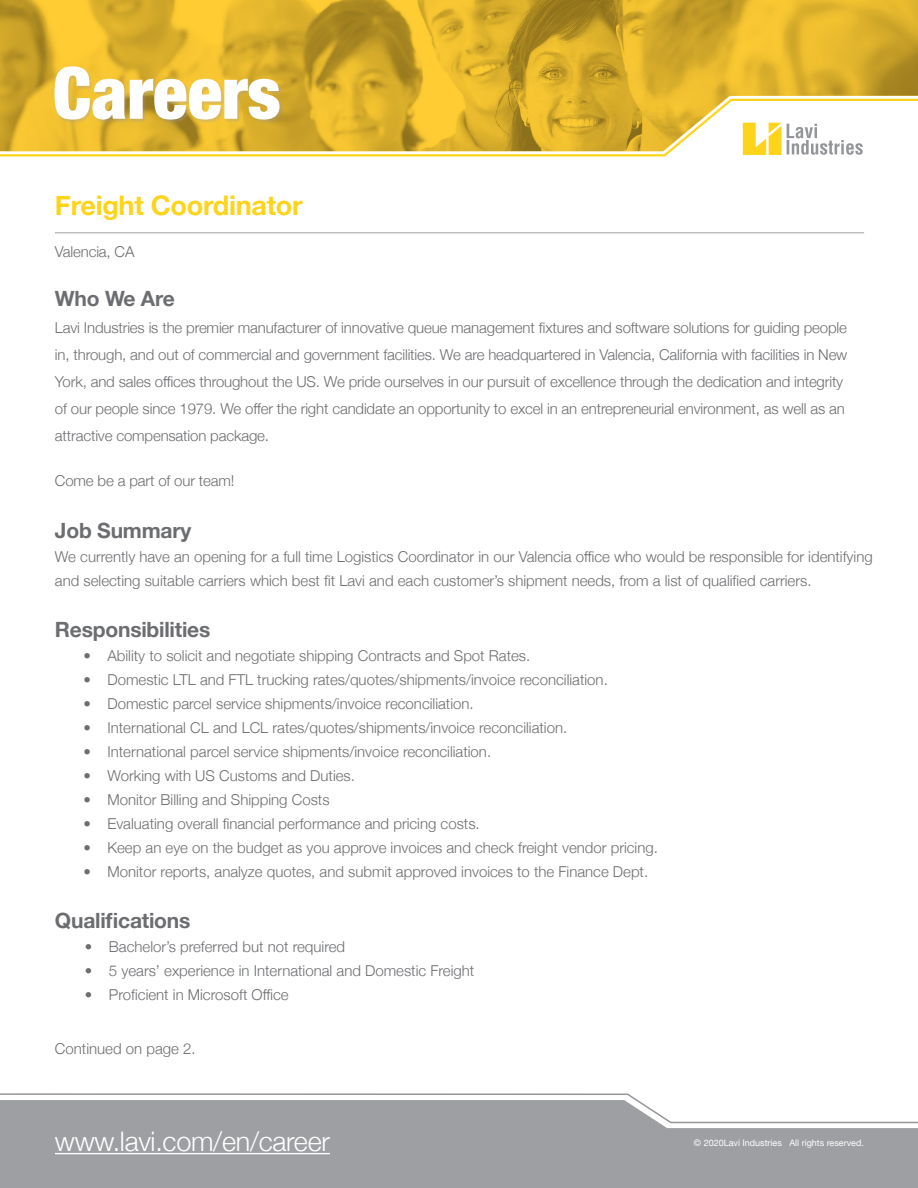
<style>
.page{position:relative;width:918px;height:1188px;background:#fff}
.page>*{position:absolute;margin:0;border:0;box-sizing:border-box;transform-origin:0 0}
.t1{font:900 condensed 72px "Helvetica Neue";color:#fff}
.chart_text_smaller{font:300 27px "Helvetica Neue";letter-spacing:-.01em;color:#fff}
.chart_text_smaller-2{font:700 27px "Helvetica Neue";letter-spacing:-.01em;color:#fed41a}
.chart_text_smaller-3{font:700 21px "Helvetica Neue";letter-spacing:-.01em;color:#6c6d70}
.chart_text_smaller-4{font:300 15px/27px "Helvetica Neue";color:#6c6d70}
.t2{font:9px "Helvetica Neue";color:#fff}
</style>
<div class="page">
<svg style="left:0;top:1093px;width:638px;height:7px"></svg>
<svg style="left:0;top:1100px;width:918px;height:88px;background:#a5a7aa"></svg>
<svg style="left:0;top:151px;width:863px;height:6px"></svg>
<img style="left:0;top:0;width:918px;height:151px">
<div style="left:55px;top:67px;width:229px;height:56px;background:#9d9fa2;opacity:.35"></div>
<hr style="left:55px;top:232px;width:809px;height:1px;background:#9d9fa2">
<hr style="left:55px;top:1153px;width:275px;height:1px;background:#fff">
<p class="t1" style="left:53px;top:34px;width:229px">Careers</p>
<p class="chart_text_smaller-2" style="left:55px;top:184px;width:249px">Freight Coordinator</p>
<p class="chart_text_smaller-4" style="left:55px;top:237px;width:81px">Valencia, CA</p>
<p class="chart_text_smaller-3" style="left:55px;top:282px;width:121px">Who We Are</p>
<p class="chart_text_smaller-4" style="left:55px;top:313px;width:794px">Lavi Industries is the premier manufacturer of innovative queue management fixtures and software solutions for guiding people in, through, and out of commercial and government facilities. We are headquartered in Valencia, California with facilities in New York, and sales offices throughout the US. We pride ourselves in our pursuit of excellence through the dedication and integrity of our people since 1979. We offer the right candidate an opportunity to excel in an entrepreneurial environment, as well as an attractive compensation package.</p>
<p class="chart_text_smaller-4" style="left:55px;top:466px;width:181px">Come be a part of our team!</p>
<p class="chart_text_smaller-3" style="left:55px;top:514px;width:138px">Job Summary</p>
<p class="chart_text_smaller-4" style="left:55px;top:543px;width:819px;line-height:24px">We currently have an opening for a full time Logistics Coordinator in our Valencia office who would be responsible for identifying and selecting suitable carriers which best fit Lavi and each customer’s shipment needs, from a list of qualified carriers.</p>
<p class="chart_text_smaller-3" style="left:55px;top:613px;width:157px">Responsibilities</p>
<p class="chart_text_smaller-4" style="left:83px;top:641px;width:448px">• Ability to solicit and negotiate shipping Contracts and Spot Rates.</p>
<p class="chart_text_smaller-4" style="left:83px;top:665px;width:526px">• Domestic LTL and FTL trucking rates/quotes/shipments/invoice reconciliation.</p>
<p class="chart_text_smaller-4" style="left:83px;top:689px;width:392px">• Domestic parcel service shipments/invoice reconciliation.</p>
<p class="chart_text_smaller-4" style="left:83px;top:713px;width:485px">• International CL and LCL rates/quotes/shipments/invoice reconciliation.</p>
<p class="chart_text_smaller-4" style="left:83px;top:737px;width:409px">• International parcel service shipments/invoice reconciliation.</p>
<p class="chart_text_smaller-4" style="left:83px;top:761px;width:273px">• Working with US Customs and Duties.</p>
<p class="chart_text_smaller-4" style="left:83px;top:785px;width:248px">• Monitor Billing and Shipping Costs</p>
<p class="chart_text_smaller-4" style="left:83px;top:809px;width:398px">• Evaluating overall financial performance and pricing costs.</p>
<p class="chart_text_smaller-4" style="left:83px;top:833px;width:576px">• Keep an eye on the budget as you approve invoices and check freight vendor pricing.</p>
<p class="chart_text_smaller-4" style="left:83px;top:857px;width:566px">• Monitor reports, analyze quotes, and submit approved invoices to the Finance Dept.</p>
<p class="chart_text_smaller-3" style="left:55px;top:904px;width:137px">Qualifications</p>
<p class="chart_text_smaller-4" style="left:85px;top:932px;width:262px">• Bachelor’s preferred but not required</p>
<p class="chart_text_smaller-4" style="left:85px;top:956px;width:391px">• 5 years’ experience in International and Domestic Freight</p>
<p class="chart_text_smaller-4" style="left:85px;top:980px;width:205px">• Proficient in Microsoft Office</p>
<p class="chart_text_smaller-4" style="left:55px;top:1034px;width:142px">Continued on page 2.</p>
<p class="chart_text_smaller" style="left:55px;top:1120px;width:276px">www.lavi.com/en/career</p>
<p class="t2" style="left:694px;top:1136px;width:171px">© 2020Lavi Industries All rights reserved.</p>
</div>
